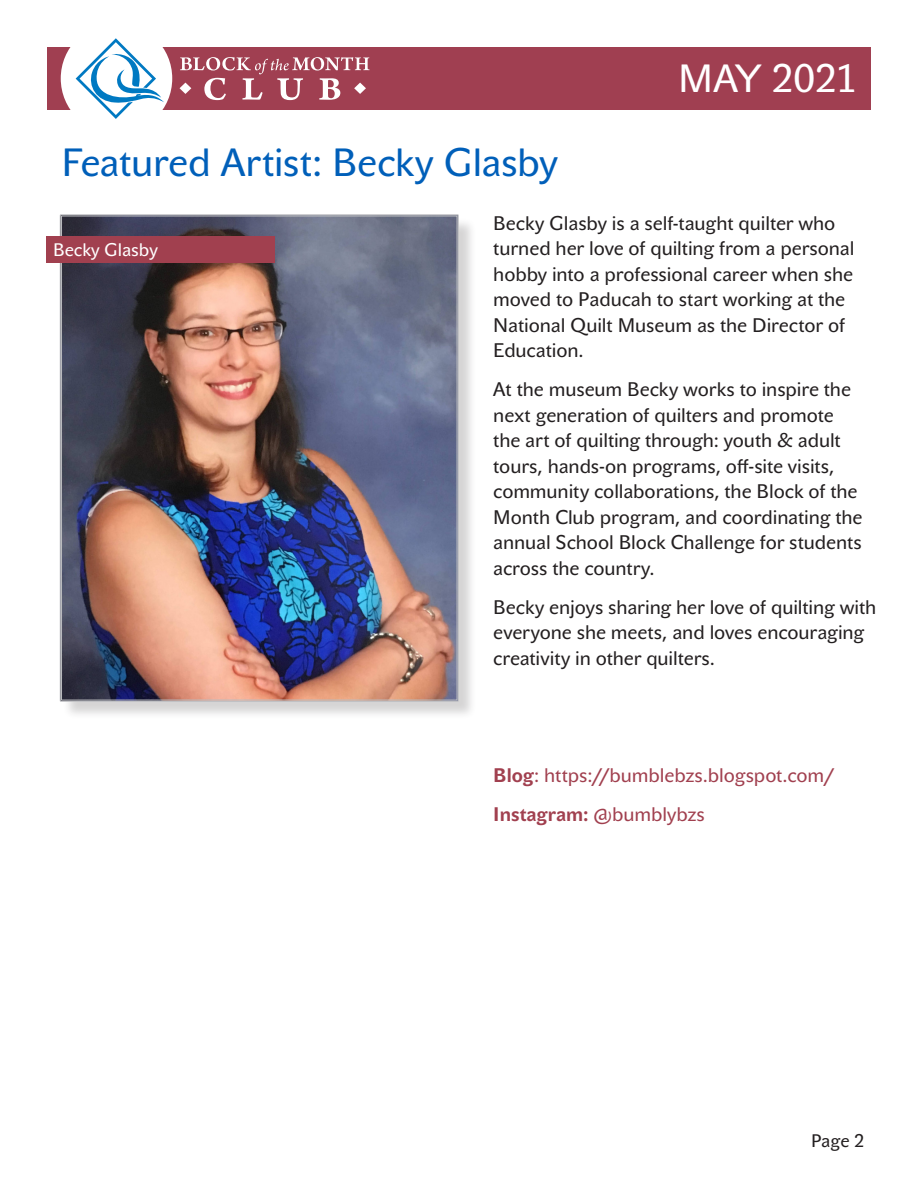
<style>
.page{position:relative;width:918px;height:1188px;background:#fff}
.page>*{position:absolute;margin:0;border:0;box-sizing:border-box;transform-origin:0 0}
.t1{font:39px "John Sans Text Pro";letter-spacing:-.01em;color:#005fb9}
.Month_for_header{font:39px "John Sans Text Pro";letter-spacing:-.005em;color:#fff}
.info{font:19.5px/25.5px "John Sans Text Pro";letter-spacing:-.005em;color:#231f20}
.info-2{font:19.5px "John Sans Text Pro";letter-spacing:-.005em;color:#a1404f}
.info-3{font:700 19.5px "John Sans Text Pro";color:#a1404f}
.Photo_caption_bar{font:18px "John Sans Text Pro";color:#fff}
.t2{font:18px "John Sans Text Pro";color:#231f20}
.s1{font-weight:700}
.s2{font-weight:400}
</style>
<div class="page">
<div style="left:47px;top:47px;width:824px;height:62px;background:#a03f51"></div>
<div style="left:61px;top:23px;width:111px;height:111px;background:#fff;border-radius:50%"></div>
<svg style="left:76px;top:38px;width:88px;height:81px"></svg>
<svg style="left:180px;top:57px;width:190px;height:43px"></svg>
<div style="left:62px;top:217px;width:415px;height:503px;background:#231f20;opacity:.19"></div>
<img style="left:63px;top:218px;width:392px;height:480px">
<div style="left:46px;top:237px;width:229px;height:26px;background:#a1404f"></div>
<p class="t1" style="left:61px;top:140px;width:498px">Featured Artist: Becky Glasby</p>
<p class="Month_for_header" style="left:678px;top:56px;width:181px">MAY 2021</p>
<p class="Photo_caption_bar" style="left:53px;top:239px;width:106px">Becky Glasby</p>
<p class="info" style="left:493px;top:210px;width:363px">Becky Glasby is a self-taught quilter who turned her love of quilting from a personal hobby into a professional career when she moved to Paducah to start working at the National Quilt Museum as the Director of Education.</p>
<p class="info" style="left:493px;top:377px;width:371px">At the museum Becky works to inspire the next generation of quilters and promote the art of quilting through: youth &amp; adult tours, hands-on programs, off-site visits, community collaborations, the Block of the Month Club program, and coordinating the annual School Block Challenge for students across the country.</p>
<p class="info" style="left:493px;top:594px;width:385px">Becky enjoys sharing her love of quilting with everyone she meets, and loves encouraging creativity in other quilters.</p>
<p class="info-2" style="left:493px;top:764px;width:342px"><span class="s1">Blog</span>: https://bumblebzs.blogspot.com/</p>
<p class="info-3" style="left:493px;top:803px;width:213px">Instagram: <span class="s2">@bumblybzs</span></p>
<p class="t2" style="left:811px;top:1130px;width:54px">Page 2</p>
</div>
